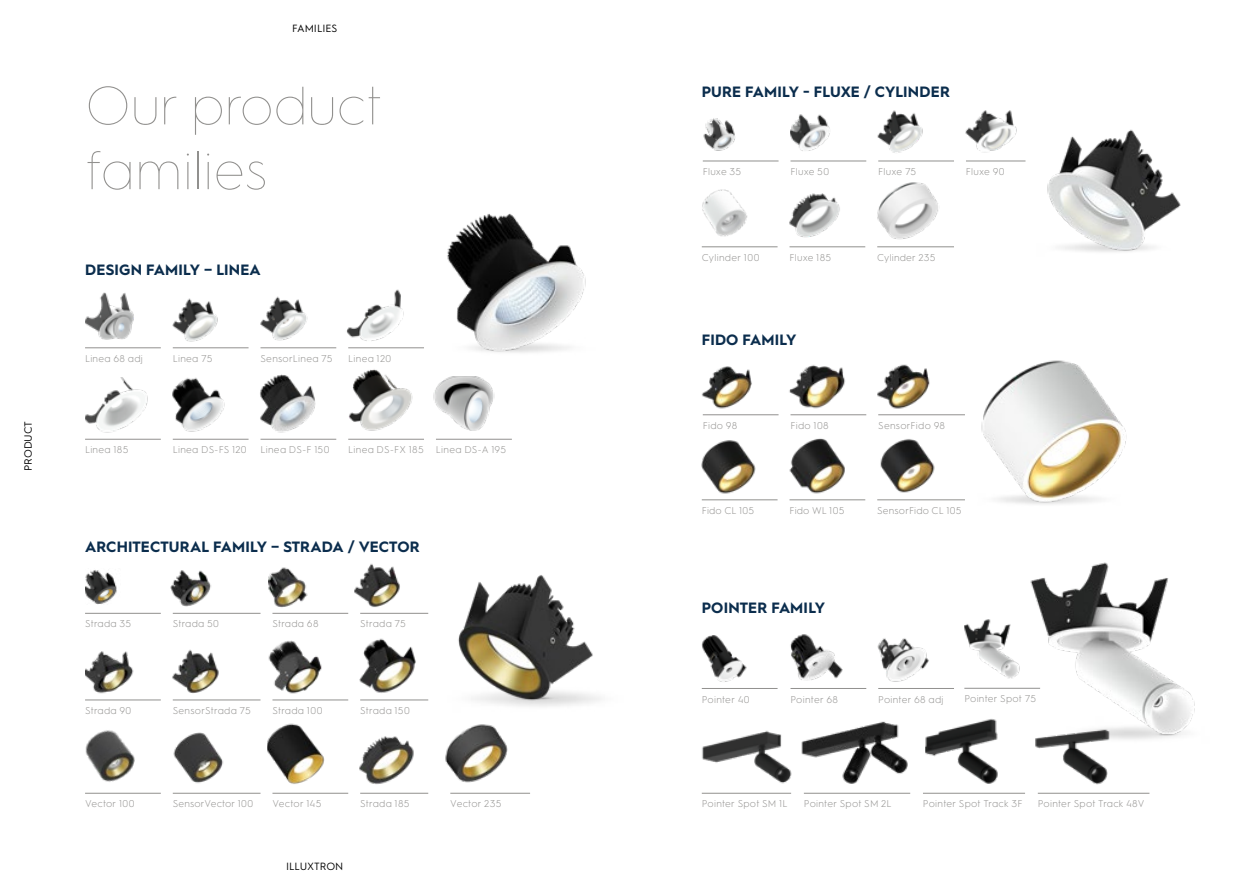
<style>
.page{position:relative;width:1259px;height:893px;background:#fff}
.page>*{position:absolute;margin:0;border:0;box-sizing:border-box;transform-origin:0 0}
.t1{font:100 54px/64.8px "Hurme Geometric Sans 1";letter-spacing:-.01em;color:#91908e}
.t2{font:700 15px "Hurme Geometric Sans 1";letter-spacing:.005em;color:#0b2d4d}
.t3{font:10.5px "Hurme Geometric Sans 1";color:#000}
.t4{font:300 9.9px "Hurme Geometric Sans 1";letter-spacing:.025em;color:#91908e}
</style>
<div class="page">
<img style="left:880px;top:439px;width:55px;height:54px">
<img style="left:702px;top:440px;width:54px;height:54px">
<img style="left:173px;top:732px;width:51px;height:52px">
<img style="left:789px;top:438px;width:56px;height:56px">
<img style="left:877px;top:364px;width:53px;height:45px">
<img style="left:701px;top:366px;width:51px;height:43px">
<img style="left:359px;top:736px;width:55px;height:49px">
<img style="left:789px;top:365px;width:57px;height:44px">
<img style="left:85px;top:570px;width:32px;height:35px">
<img style="left:85px;top:730px;width:50px;height:52px">
<img style="left:267px;top:723px;width:58px;height:61px">
<img style="left:445px;top:728px;width:63px;height:55px">
<img style="left:171px;top:570px;width:40px;height:36px">
<img style="left:354px;top:563px;width:34px;height:44px">
<img style="left:268px;top:567px;width:40px;height:41px">
<img style="left:85px;top:651px;width:49px;height:43px">
<img style="left:172px;top:649px;width:47px;height:44px">
<img style="left:85px;top:293px;width:49px;height:46px">
<img style="left:346px;top:289px;width:58px;height:52px">
<img style="left:85px;top:378px;width:63px;height:55px">
<img style="left:260px;top:374px;width:56px;height:59px">
<img style="left:349px;top:369px;width:64px;height:62px">
<img style="left:433px;top:376px;width:62px;height:54px">
<img style="left:173px;top:377px;width:52px;height:55px">
<img style="left:173px;top:298px;width:45px;height:44px">
<img style="left:261px;top:296px;width:47px;height:45px">
<img style="left:703px;top:118px;width:32px;height:33px">
<img style="left:790px;top:114px;width:40px;height:37px">
<img style="left:789px;top:193px;width:51px;height:45px">
<img style="left:877px;top:110px;width:46px;height:43px">
<img style="left:965px;top:110px;width:52px;height:43px">
<img style="left:877px;top:182px;width:61px;height:58px">
<img style="left:702px;top:189px;width:46px;height:48px">
<img style="left:268px;top:640px;width:54px;height:54px">
<img style="left:359px;top:638px;width:29px;height:55px">
<img style="left:702px;top:730px;width:100px;height:54px">
<img style="left:802px;top:721px;width:106px;height:63px">
<img style="left:966px;top:770px;width:32px;height:14px">
<img style="left:1074px;top:770px;width:34px;height:15px">
<img style="left:702px;top:635px;width:45px;height:47px">
<img style="left:790px;top:634px;width:53px;height:46px">
<img style="left:877px;top:638px;width:43px;height:44px">
<img style="left:447px;top:213px;width:139px;height:140px">
<img style="left:1047px;top:129px;width:134px;height:122px">
<img style="left:949px;top:360px;width:178px;height:144px">
<img style="left:920px;top:562px;width:275px;height:208px">
<img style="left:388px;top:566px;width:205px;height:134px">
<img style="left:444px;top:665px;width:149px;height:63px">
<img style="left:403px;top:690px;width:198px;height:14px">
<hr style="left:877px;top:500px;width:88px;height:1px;background:#91908e">
<hr style="left:702px;top:500px;width:75px;height:1px;background:#91908e">
<hr style="left:789px;top:500px;width:76px;height:1px;background:#91908e">
<hr style="left:878px;top:414px;width:87px;height:1px;background:#91908e">
<hr style="left:878px;top:688px;width:76px;height:1px;background:#91908e">
<hr style="left:703px;top:414px;width:75px;height:1px;background:#91908e">
<hr style="left:702px;top:688px;width:75px;height:1px;background:#91908e">
<hr style="left:964px;top:688px;width:76px;height:1px;background:#91908e">
<hr style="left:702px;top:793px;width:89px;height:1px;background:#91908e">
<hr style="left:923px;top:793px;width:102px;height:1px;background:#91908e">
<hr style="left:804px;top:793px;width:106px;height:1px;background:#91908e">
<hr style="left:1037px;top:793px;width:112px;height:1px;background:#91908e">
<hr style="left:790px;top:414px;width:76px;height:1px;background:#91908e">
<hr style="left:790px;top:688px;width:76px;height:1px;background:#91908e">
<hr style="left:85px;top:700px;width:76px;height:1px;background:#91908e">
<hr style="left:360px;top:613px;width:68px;height:1px;background:#91908e">
<hr style="left:272px;top:613px;width:76px;height:1px;background:#91908e">
<hr style="left:173px;top:700px;width:87px;height:1px;background:#91908e">
<hr style="left:85px;top:613px;width:76px;height:1px;background:#91908e">
<hr style="left:173px;top:613px;width:87px;height:1px;background:#91908e">
<hr style="left:348px;top:348px;width:76px;height:1px;background:#91908e">
<hr style="left:85px;top:439px;width:76px;height:1px;background:#91908e">
<hr style="left:173px;top:439px;width:75px;height:1px;background:#91908e">
<hr style="left:260px;top:439px;width:76px;height:1px;background:#91908e">
<hr style="left:348px;top:439px;width:76px;height:1px;background:#91908e">
<hr style="left:436px;top:439px;width:76px;height:1px;background:#91908e">
<hr style="left:85px;top:348px;width:76px;height:1px;background:#91908e">
<hr style="left:173px;top:348px;width:75px;height:1px;background:#91908e">
<hr style="left:260px;top:348px;width:76px;height:1px;background:#91908e">
<hr style="left:789px;top:247px;width:76px;height:1px;background:#91908e">
<hr style="left:877px;top:247px;width:77px;height:1px;background:#91908e">
<hr style="left:702px;top:247px;width:75px;height:1px;background:#91908e">
<hr style="left:878px;top:161px;width:76px;height:1px;background:#91908e">
<hr style="left:966px;top:161px;width:59px;height:1px;background:#91908e">
<hr style="left:703px;top:161px;width:75px;height:1px;background:#91908e">
<hr style="left:790px;top:161px;width:76px;height:1px;background:#91908e">
<hr style="left:360px;top:793px;width:68px;height:1px;background:#91908e">
<hr style="left:173px;top:793px;width:87px;height:1px;background:#91908e">
<hr style="left:360px;top:700px;width:68px;height:1px;background:#91908e">
<hr style="left:272px;top:700px;width:76px;height:1px;background:#91908e">
<hr style="left:85px;top:793px;width:76px;height:1px;background:#91908e">
<hr style="left:450px;top:793px;width:80px;height:1px;background:#91908e">
<hr style="left:272px;top:793px;width:76px;height:1px;background:#91908e">
<p class="t3" style="left:21px;top:471px;width:52px;rotate:-90deg">PRODUCT</p>
<p class="t3" style="left:292px;top:21px;width:47px">FAMILIES</p>
<h1 class="t1" style="left:85px;top:71px;width:299px">Our product families</h1>
<h2 class="t2" style="left:85px;top:259px;width:177px">DESIGN FAMILY – LINEA</h2>
<p class="t4" style="left:85px;top:352px;width:59px">Linea 68 adj</p>
<p class="t4" style="left:173px;top:352px;width:41px">Linea 75</p>
<p class="t4" style="left:260px;top:352px;width:74px">SensorLinea 75</p>
<p class="t4" style="left:348px;top:352px;width:44px">Linea 120</p>
<p class="t4" style="left:85px;top:443px;width:45px">Linea 185</p>
<p class="t4" style="left:173px;top:443px;width:75px">Linea DS-FS 120</p>
<p class="t4" style="left:260px;top:443px;width:70px">Linea DS-F 150</p>
<p class="t4" style="left:348px;top:443px;width:159px">Linea DS-FX 185 Linea DS-A 195</p>
<h2 class="t2" style="left:85px;top:536px;width:336px">ARCHITECTURAL FAMILY – STRADA / VECTOR</h2>
<p class="t4" style="left:85px;top:617px;width:48px">Strada 35</p>
<p class="t4" style="left:173px;top:617px;width:48px">Strada 50</p>
<p class="t4" style="left:272px;top:617px;width:48px">Strada 68</p>
<p class="t4" style="left:360px;top:617px;width:47px">Strada 75</p>
<p class="t4" style="left:85px;top:704px;width:48px">Strada 90</p>
<p class="t4" style="left:173px;top:704px;width:80px">SensorStrada 75</p>
<p class="t4" style="left:272px;top:704px;width:51px">Strada 100</p>
<p class="t4" style="left:360px;top:704px;width:51px">Strada 150</p>
<p class="t4" style="left:85px;top:797px;width:51px">Vector 100</p>
<p class="t4" style="left:272px;top:797px;width:50px">Vector 145</p>
<p class="t4" style="left:450px;top:797px;width:53px">Vector 235</p>
<p class="t4" style="left:173px;top:797px;width:82px">SensorVector 100</p>
<p class="t4" style="left:360px;top:797px;width:51px">Strada 185</p>
<p class="t3" style="left:286px;top:858px;width:59px">ILLUXTRON</p>
<h2 class="t2" style="left:702px;top:81px;width:250px">PURE FAMILY - FLUXE / CYLINDER</h2>
<p class="t4" style="left:703px;top:165px;width:40px">Fluxe 35</p>
<p class="t4" style="left:790px;top:165px;width:40px">Fluxe 50</p>
<p class="t4" style="left:878px;top:165px;width:40px">Fluxe 75</p>
<p class="t4" style="left:966px;top:165px;width:40px">Fluxe 90</p>
<p class="t4" style="left:702px;top:251px;width:59px">Cylinder 100</p>
<p class="t4" style="left:789px;top:251px;width:43px">Fluxe 185</p>
<p class="t4" style="left:877px;top:251px;width:60px">Cylinder 235</p>
<h2 class="t2" style="left:702px;top:329px;width:96px">FIDO FAMILY</h2>
<p class="t4" style="left:703px;top:419px;width:36px">Fido 98</p>
<p class="t4" style="left:790px;top:419px;width:40px">Fido 108</p>
<p class="t4" style="left:878px;top:419px;width:68px">SensorFido 98</p>
<p class="t4" style="left:702px;top:504px;width:54px">Fido CL 105</p>
<p class="t4" style="left:789px;top:504px;width:56px">Fido WL 105</p>
<p class="t4" style="left:877px;top:504px;width:86px">SensorFido CL 105</p>
<h2 class="t2" style="left:702px;top:597px;width:125px">POINTER FAMILY</h2>
<p class="t4" style="left:702px;top:692px;width:49px">Pointer 40</p>
<p class="t4" style="left:964px;top:692px;width:73px">Pointer Spot 75</p>
<p class="t4" style="left:790px;top:692px;width:49px">Pointer 68</p>
<p class="t4" style="left:878px;top:692px;width:67px">Pointer 68 adj</p>
<p class="t4" style="left:702px;top:797px;width:87px">Pointer Spot SM 1L</p>
<p class="t4" style="left:804px;top:797px;width:89px">Pointer Spot SM 2L</p>
<p class="t4" style="left:923px;top:797px;width:101px">Pointer Spot Track 3F</p>
<p class="t4" style="left:1037px;top:797px;width:108px">Pointer Spot Track 48V</p>
</div>
